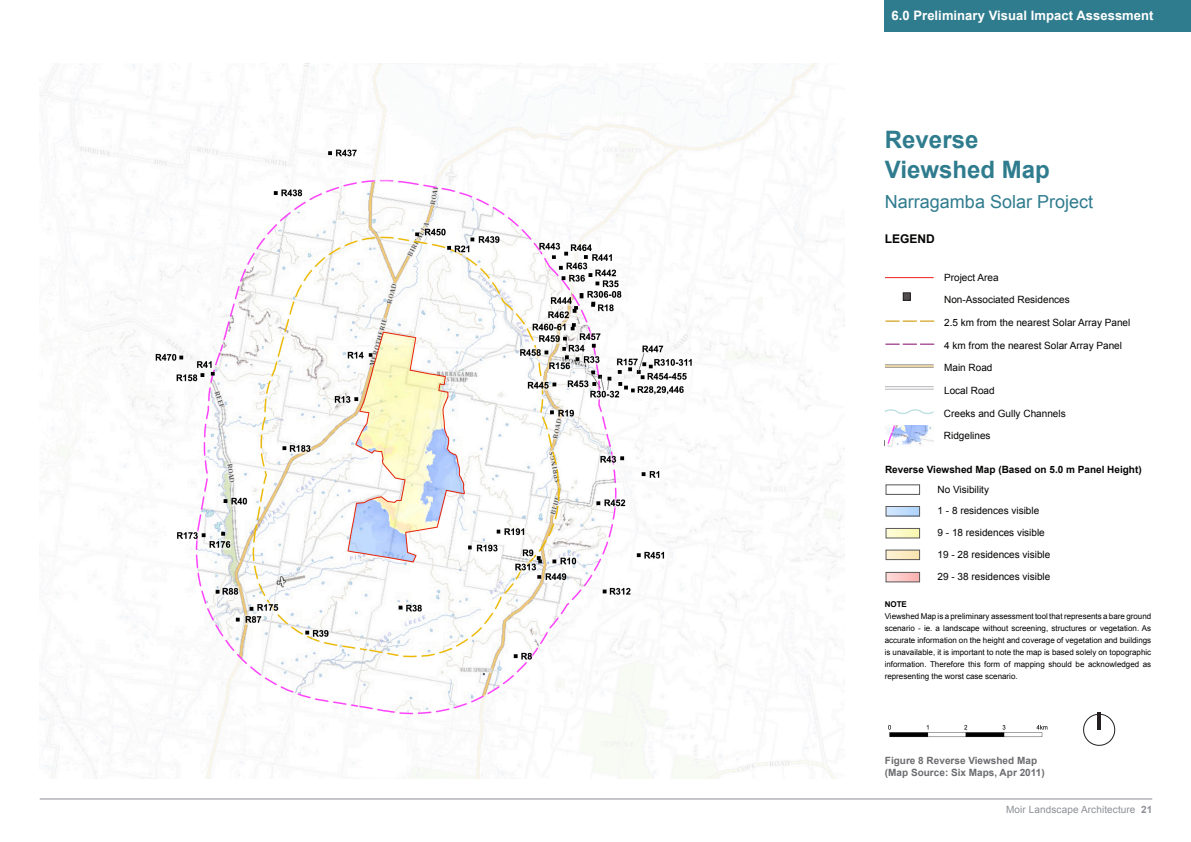
<style>
.page{position:relative;width:1191px;height:842px;background:#fff}
.page>*{position:absolute;margin:0;border:0;box-sizing:border-box;transform-origin:0 0}
.t1{font:700 24px "Arial";color:#2f7c8e}
.t2{font:18px "Arial";color:#2f7c8e}
.t3{font:700 13px "Arial";letter-spacing:.005em;color:#fff}
.t4{font:700 12px "Arial";color:#040503}
.t5{font:10px "Arial";color:#040503}
.t6{font:700 10px "Arial";color:#040503}
.Figure_source{font:700 10px "Arial";color:#6c6d70}
.t7{font:10px "Arial";letter-spacing:.01em;color:#8c8f96}
.Figure_Number{font:700 10px "Arial";color:#6c6d70}
.t8{font:8px/12px "Arial";color:#000;text-align:justify}
.t9{font:700 8px "Arial";color:#000}
.s1{font-weight:700}
</style>
<div class="page">
<hr style="left:885px;top:277px;width:48px;height:1px;background:#ee2123">
<hr style="left:885px;top:367px;width:48px;height:1px;background:#231f20">
<hr style="left:885px;top:365px;width:48px;height:2px;background:#edc061">
<hr style="left:885px;top:386px;width:48px;height:1px;background:#696b73">
<hr style="left:885px;top:389px;width:48px;height:1px;background:#696b73">
<svg style="left:1083px;top:713px;width:33px;height:33px"></svg>
<hr style="left:1097px;top:712px;width:4px;height:18px;background:#231f20">
<svg style="left:885px;top:343px;width:49px;height:2px"></svg>
<svg style="left:885px;top:320px;width:49px;height:2px"></svg>
<div style="left:886px;top:506px;width:33px;height:10px;border:1px solid #231f20"></div>
<img style="left:888px;top:725px;width:160px;height:12px">
<div style="left:903px;top:293px;width:7px;height:7px;background:#514e4f"></div>
<div style="left:903px;top:293px;width:7px;height:7px;border:1px solid #231f20"></div>
<img style="left:40px;top:64px;width:804px;height:714px">
<svg style="left:884px;top:409px;width:50px;height:5px"></svg>
<img style="left:884px;top:425px;width:49px;height:22px">
<hr style="left:40px;top:799px;width:1112px;height:1px;background:#8c8f96">
<hr style="left:0;top:0;width:1px;height:32px;background:#2f7c8e">
<div style="left:884px;top:0;width:307px;height:32px;background:#2f7c8e"></div>
<p class="t3" style="left:891px;top:7px;width:263px">6.0 Preliminary Visual Impact Assessment</p>
<p class="t1" style="left:885px;top:124px;width:95px">Reverse</p>
<p class="t1" style="left:885px;top:154px;width:166px">Viewshed Map</p>
<p class="t2" style="left:885px;top:190px;width:210px">Narragamba Solar Project</p>
<p class="t4" style="left:885px;top:231px;width:52px">LEGEND</p>
<p class="t5" style="left:944px;top:271px;width:56px">Project Area</p>
<p class="t5" style="left:944px;top:293px;width:127px">Non-Associated Residences</p>
<p class="t5" style="left:944px;top:316px;width:188px">2.5 km from the nearest Solar Array Panel</p>
<p class="t5" style="left:944px;top:339px;width:179px">4 km from the nearest Solar Array Panel</p>
<p class="t5" style="left:944px;top:361px;width:50px">Main Road</p>
<p class="t5" style="left:944px;top:384px;width:52px">Local Road</p>
<p class="t5" style="left:944px;top:407px;width:123px">Creeks and Gully Channels</p>
<p class="t5" style="left:944px;top:429px;width:48px">Ridgelines</p>
<p class="t6" style="left:885px;top:463px;width:258px">Reverse Viewshed Map (Based on 5.0 m Panel Height)</p>
<p class="t5" style="left:937px;top:483px;width:53px">No Visibility</p>
<p class="t5" style="left:937px;top:504px;width:103px">1 - 8 residences visible</p>
<p class="t5" style="left:937px;top:526px;width:109px">9 - 18 residences visible</p>
<p class="t5" style="left:937px;top:548px;width:114px">19 - 28 residences visible</p>
<p class="t5" style="left:937px;top:570px;width:114px">29 - 38 residences visible</p>
<p class="t9" style="left:884px;top:599px;width:24px">NOTE</p>
<p class="t8" style="left:884px;top:610px;width:268px">Viewshed Map is a preliminary assessment tool that represents a bare ground scenario - ie. a landscape without screening, structures or vegetation. As accurate information on the height and coverage of vegetation and buildings is unavailable, it is important to note the map is based solely on topographic information. Therefore this form of mapping should be acknowledged as representing the worst case scenario.</p>
<p class="Figure_Number" style="left:885px;top:754px;width:154px">Figure 8 Reverse Viewshed Map</p>
<p class="Figure_source" style="left:885px;top:765px;width:161px">(Map Source: Six Maps, Apr 2011)</p>
<p class="t7" style="left:1006px;top:803px;width:148px">Moir Landscape Architecture <span class="s1">21</span></p>
</div>
